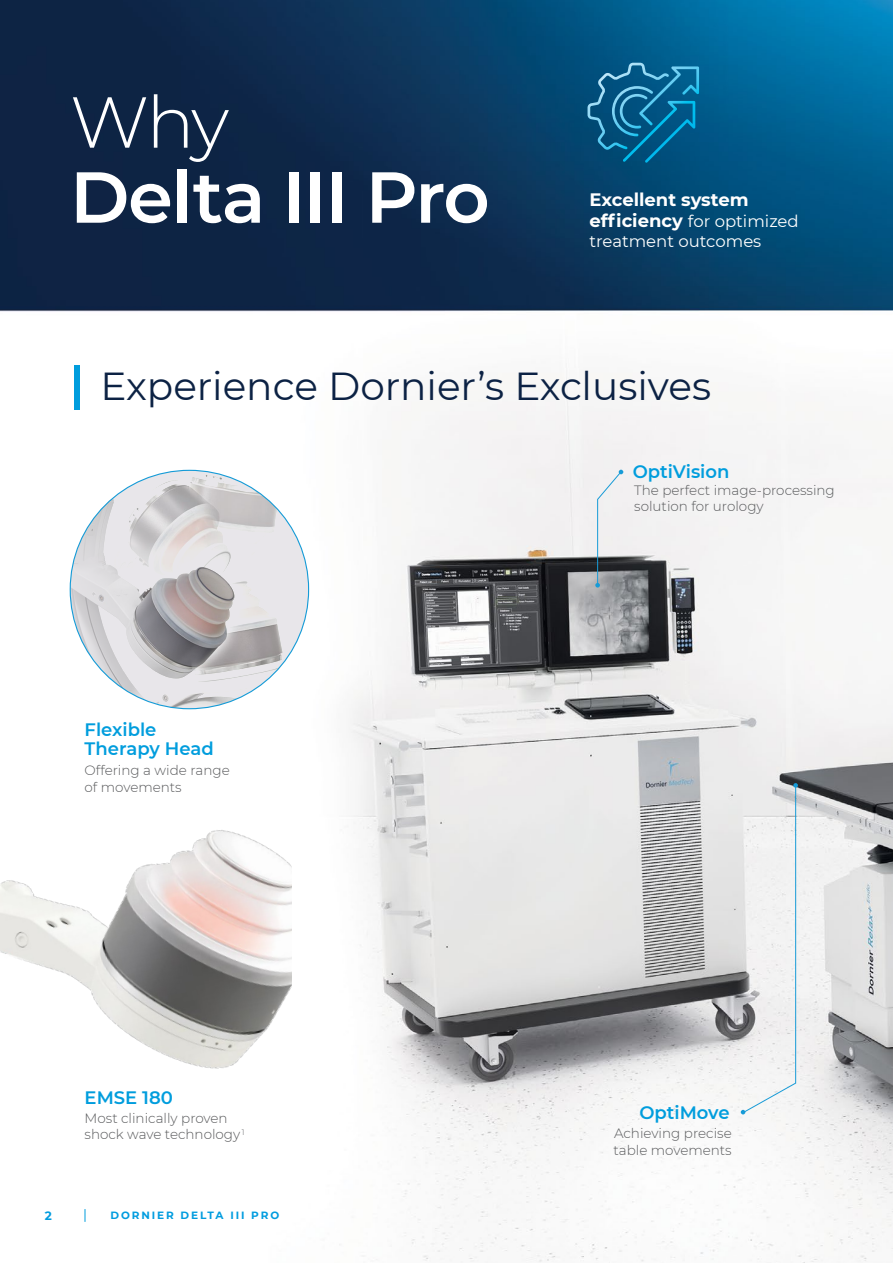
<style>
.page{position:relative;width:893px;height:1263px;background:#fff}
.page>*{position:absolute;margin:0;border:0;box-sizing:border-box;transform-origin:0 0}
.t1{font:600 72px "Montserrat";letter-spacing:-.02em;color:#fff}
.t2{font:300 72px "Montserrat";color:#fff}
.t3{font:39px "Montserrat";color:#0c2244}
.t4{font:600 18px/18.6px "Montserrat";color:#009ddd}
.t5{font:700 18px "Montserrat";color:#fff}
.t6{font:16.5px/19.8px "Montserrat";color:#fff}
.t7{font:300 13.5px/16.5px "Montserrat";color:#58595b}
.t8{font:700 12px "Montserrat";color:#009cdf}
.t9{font:700 10.5px "Montserrat";letter-spacing:.18em;color:#009cdf}
.s1{font-weight:700;font-size:18px}
</style>
<div class="page">
<img style="left:0;top:0;width:893px;height:1263px">
<img style="left:70px;top:470px;width:239px;height:239px">
<img style="left:0;top:738px;width:292px;height:339px">
<svg style="left:587px;top:63px;width:112px;height:100px;background:#0e6591"></svg>
<div style="left:74px;top:365px;width:6px;height:44px;background:#009ddd"></div>
<svg style="left:595px;top:470px;width:28px;height:117px"></svg>
<svg style="left:741px;top:783px;width:57px;height:331px"></svg>
<svg style="left:85px;top:1209px;width:1px;height:13px"></svg>
<h1 class="t2" style="left:70px;top:73px;width:161px">Why</h1>
<h1 class="t1" style="left:70px;top:146px;width:421px">Delta III Pro</h1>
<h3 class="t5" style="left:589px;top:186px;width:161px">Excellent system</h3>
<p class="t6" style="left:589px;top:211px;width:211px"><span class="s1">efficiency</span> for optimized treatment outcomes</p>
<h2 class="t3" style="left:101px;top:359px;width:612px">Experience Dornier’s Exclusives</h2>
<h3 class="t4" style="left:633px;top:461px;width:98px">OptiVision</h3>
<h3 class="t4" style="left:85px;top:720px;width:131px">Flexible<br>Therapy Head</h3>
<p class="t7" style="left:85px;top:762px;width:147px">Offering a wide range of movements</p>
<p class="t7" style="left:634px;top:481px;width:202px">The perfect image-processing solution for urology</p>
<h3 class="t4" style="left:85px;top:1087px;width:90px">EMSE 180</h3>
<p class="t7" style="left:85px;top:1109px;width:145px">Most clinically proven</p>
<h3 class="t4" style="left:639px;top:1103px;width:92px">OptiMove</h3>
<p class="t7" style="left:85px;top:1126px;width:161px">shock wave technology <sup>1</sup></p>
<p class="t7" style="left:613px;top:1125px;width:120px">Achieving precise table movements</p>
<p class="t8" style="left:45px;top:1207px;width:9px">2</p>
<p class="t9" style="left:111px;top:1207px;width:170px">DORNIER DELTA III PRO</p>
</div>
